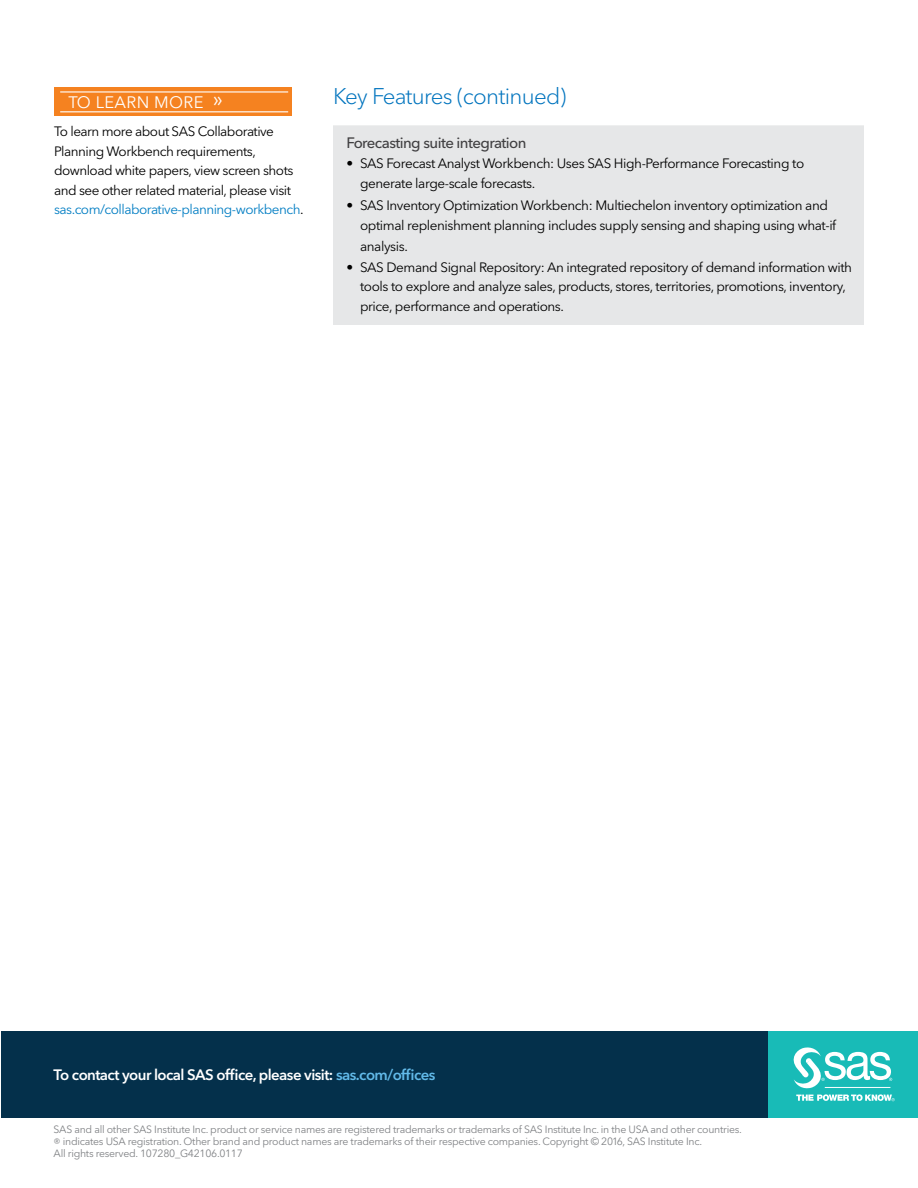
<style>
.page{position:relative;width:918px;height:1188px;background:#fff}
.page>*{position:absolute;margin:0;border:0;box-sizing:border-box;transform-origin:0 0}
.Subhead-1_Cobalt{font:300 22.5px "Avenir Next W1 G";letter-spacing:-.035em;color:#0074be}
.Body{font:16.5px "Avenir Next W1 G";letter-spacing:.02em;color:#fff}
.Body-2{font:600 15px "Avenir Next W1 G";letter-spacing:-.04em;color:#fff}
.Key_Feature_Headline{font:500 15px "Avenir Next W1 G";letter-spacing:-.04em;color:#414042}
.Key_Feature_Bullets{font:13.5px/20.2px "Avenir Next W1 G";letter-spacing:-.03em;color:#000}
.Key_Feature_Bullet_L{font:13.5px/19.5px "Avenir Next W1 G";letter-spacing:-.03em;color:#000}
.Body-3{font:13.5px/19.5px "Avenir Next W1 G";letter-spacing:-.04em;color:#000}
.t1{font:10.5px/12px "Avenir Next W1 G";letter-spacing:-.025em;color:#808285}
.s1{font-size:21px}
.s2{color:#007dc3}
.s3{color:#62bae9}
.s4{font-size:12px}
</style>
<div class="page">
<div style="left:333px;top:124px;width:531px;height:201px;background:#e6e7e8"></div>
<div style="left:333px;top:112px;width:531px;height:13px;background:#fff"></div>
<div style="left:1px;top:1031px;width:771px;height:87px;background:#04304b"></div>
<div style="left:768px;top:1031px;width:150px;height:87px;background:#18bbb7"></div>
<svg style="left:793px;top:1047px;width:102px;height:54px"></svg>
<hr style="left:825px;top:1087px;width:65px;height:1px;background:#fff">
<div style="left:54px;top:87px;width:238px;height:29px;background:#f58220"></div>
<hr style="left:60px;top:111px;width:228px;height:1px;background:#fff">
<hr style="left:60px;top:91px;width:228px;height:2px;background:#fff">
<p class="Body" style="left:69px;top:92px;width:156px">TO LEARN MORE <span class="s1">»</span></p>
<p class="Subhead-1_Cobalt" style="left:333px;top:83px;width:235px">Key Features (continued)</p>
<p class="Body-3" style="left:54px;top:122px;width:251px">To learn more about SAS Collaborative Planning Workbench requirements, download white papers, view screen shots and see other related material, please visit <span class="s2">sas.com/collaborative-planning-workbench</span>.</p>
<p class="Key_Feature_Headline" style="left:346px;top:134px;width:182px">Forecasting suite integration</p>
<p class="Key_Feature_Bullets" style="left:360px;top:153px;width:446px;text-indent:-14px">• SAS Forecast Analyst Workbench: Uses SAS High-Performance Forecasting to generate large-scale forecasts.</p>
<p class="Key_Feature_Bullets" style="left:360px;top:195px;width:478px;text-indent:-14px">• SAS Inventory Optimization Workbench: Multiechelon inventory optimization and optimal replenishment planning includes supply sensing and shaping using what-if analysis.</p>
<p class="Key_Feature_Bullet_L" style="left:360px;top:257px;width:494px;text-indent:-14px">• SAS Demand Signal Repository: An integrated repository of demand information with tools to explore and analyze sales, products, stores, territories, promotions, inventory, price, performance and operations.</p>
<p class="Body-2" style="left:54px;top:1066px;width:383px">To contact your local SAS office, please visit: <span class="s3">sas.com/offices</span></p>
<p class="t1" style="left:54px;top:1124px;width:690px">SAS and all other SAS Institute Inc. product or service names are registered trademarks or trademarks of SAS Institute Inc. in the USA and other countries. <span class="s4">®</span> indicates USA registration. Other brand and product names are trademarks of their respective companies. Copyright © 2016, SAS Institute Inc.<br>All rights reserved. 107280_G42106.0117</p>
</div>
